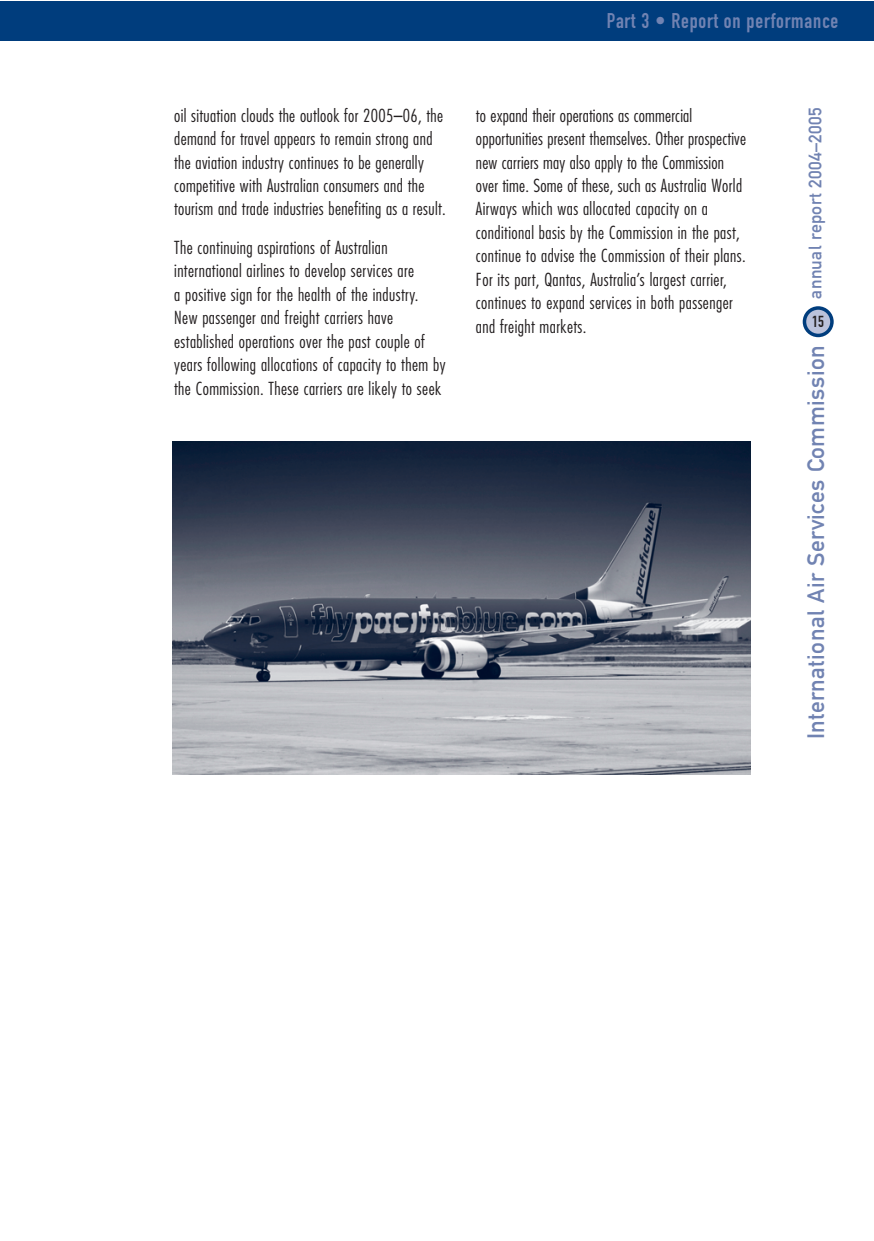
<style>
.page{position:relative;width:874px;height:1241px;background:#fff}
.page>*{position:absolute;margin:0;border:0;box-sizing:border-box;transform-origin:0 0}
.t1{font:23.45px "DIN Mittelschrift";letter-spacing:.02em;color:#7183b2}
.t2{font:21px "DIN Engschrift";letter-spacing:.035em;color:#7183b2}
.t3{font:17.85px "DIN Mittelschrift";letter-spacing:.02em;color:#7183b2}
.t4{font:300 condensed 17.5px/23.4px "Futura";letter-spacing:.025em;color:#231f20}
.t5{font:15.75px "DIN Engschrift";color:#231f20}
</style>
<div class="page">
<div style="left:0;top:1px;width:873px;height:40px;background:#003d7d"></div>
<svg style="left:802px;top:306px;width:31px;height:31px"></svg>
<img style="left:172px;top:442px;width:578px;height:332px">
<p class="t4" style="left:174px;top:105px;width:273px">oil situation clouds the outlook for 2005–06, the demand for travel appears to remain strong and the aviation industry continues to be generally competitive with Australian consumers and the tourism and trade industries benefiting as a result.</p>
<p class="t4" style="left:174px;top:237px;width:273px">The continuing aspirations of Australian international airlines to develop services are<br>a positive sign for the health of the industry.<br>New passenger and freight carriers have established operations over the past couple of years following allocations of capacity to them by the Commission. These carriers are likely to seek</p>
<p class="t2" style="left:606px;top:13px;width:233px">Part 3 • Report on performance</p>
<p class="t4" style="left:475px;top:105px;width:271px">to expand their operations as commercial opportunities present themselves. Other prospective new carriers may also apply to the Commission over time. Some of these, such as Australia World Airways which was allocated capacity on a conditional basis by the Commission in the past, continue to advise the Commission of their plans.<br>For its part, Qantas, Australia’s largest carrier, continues to expand services in both passenger and freight markets.</p>
<p class="t3" style="left:808px;top:298px;width:192px;rotate:-90deg">annual report 2004–2005</p>
<p class="t5" style="left:811px;top:315px;width:13px">15</p>
<h1 class="t1" style="left:807px;top:739px;width:395px;rotate:-90deg">International Air Services Commission</h1>
</div>
